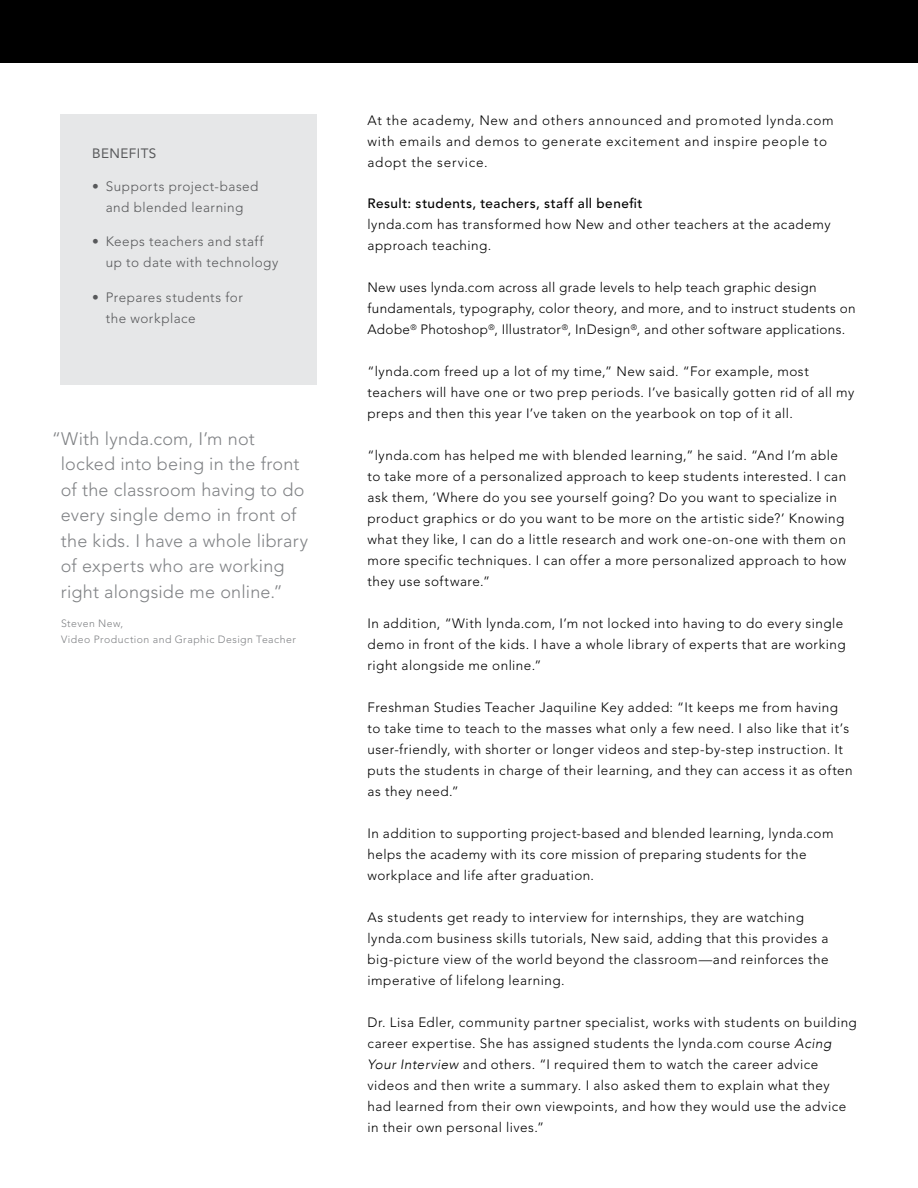
<style>
.page{position:relative;width:918px;height:1188px;background:#fff}
.page>*{position:absolute;margin:0;border:0;box-sizing:border-box;transform-origin:0 0}
.t1{font:300 18px/25.5px "Avenir LT Std";letter-spacing:.01em;color:#808285}
.t2{font:300 13.5px/21px "Avenir LT Std";letter-spacing:.035em;color:#000}
.t3{font:300 13.5px/21px "Avenir LT Std";letter-spacing:.055em;color:#000}
.t4{font:300 13.5px/21px "Avenir LT Std";letter-spacing:.035em;color:#58595b}
.t5{font:500 13.5px "Avenir LT Std";letter-spacing:.04em;color:#000}
.t6{font:13.5px "Avenir LT Std";letter-spacing:.035em;color:#58595b}
.t7{font:300 10.5px/15.8px "Avenir LT Std";letter-spacing:.045em;color:#808285}
.s1{font-family:"Avenir";font-style:italic}
</style>
<div class="page">
<div style="left:0;top:0;width:918px;height:63px;background:#000"></div>
<div style="left:61px;top:115px;width:256px;height:270px;background:#e6e7e8"></div>
<p class="t6" style="left:92px;top:145px;width:66px">BENEFITS</p>
<p class="t4" style="left:92px;top:176px;width:168px;text-align:center">• Supports project-based and blended learning</p>
<p class="t4" style="left:106px;top:231px;width:174px;text-indent:-14px">• Keeps teachers and staff up to date with technology</p>
<p class="t4" style="left:106px;top:287px;width:139px;text-indent:-14px">• Prepares students for the workplace</p>
<h1 class="t1" style="left:61px;top:426px;width:249px;text-indent:-9px">“With lynda.com, I’m not locked into being in the front of the classroom having to do every single demo in front of the kids. I have a whole library of experts who are working right alongside me online.”</h1>
<p class="t7" style="left:61px;top:615px;width:236px">Steven New,<br>Video Production and Graphic Design Teacher</p>
<p class="t3" style="left:368px;top:110px;width:468px">At the academy, New and others announced and promoted lynda.com with emails and demos to generate excitement and inspire people to adopt the service.</p>
<p class="t5" style="left:368px;top:196px;width:276px">Result: students, teachers, staff all benefit</p>
<p class="t2" style="left:368px;top:214px;width:465px">lynda.com has transformed how New and other teachers at the academy approach teaching.</p>
<p class="t2" style="left:368px;top:277px;width:490px">New uses lynda.com across all grade levels to help teach graphic design fundamentals, typography, color theory, and more, and to instruct students on<br>Adobe<sup>®</sup> Photoshop<sup>®</sup>, Illustrator<sup>®</sup>, InDesign<sup>®</sup>, and other software applications.</p>
<p class="t2" style="left:368px;top:361px;width:488px">“lynda.com freed up a lot of my time,” New said. “For example, most teachers will have one or two prep periods. I’ve basically gotten rid of all my preps and then this year I’ve taken on the yearbook on top of it all.</p>
<p class="t2" style="left:368px;top:445px;width:480px">“lynda.com has helped me with blended learning,” he said. “And I’m able to take more of a personalized approach to keep students interested. I can ask them, ‘Where do you see yourself going? Do you want to specialize in product graphics or do you want to be more on the artistic side?’ Knowing what they like, I can do a little research and work one-on-one with them on more specific techniques. I can offer a more personalized approach to how they use software.”</p>
<p class="t2" style="left:368px;top:613px;width:480px">In addition, “With lynda.com, I’m not locked into having to do every single demo in front of the kids. I have a whole library of experts that are working right alongside me online.”</p>
<p class="t2" style="left:368px;top:697px;width:487px">Freshman Studies Teacher Jaquiline Key added: “It keeps me from having to take time to teach to the masses what only a few need. I also like that it’s user-friendly, with shorter or longer videos and step-by-step instruction. It puts the students in charge of their learning, and they can access it as often as they need.”</p>
<p class="t2" style="left:368px;top:823px;width:467px">In addition to supporting project-based and blended learning, lynda.com helps the academy with its core mission of preparing students for the workplace and life after graduation.</p>
<p class="t2" style="left:368px;top:907px;width:463px">As students get ready to interview for internships, they are watching lynda.com business skills tutorials, New said, adding that this provides a big-picture view of the world beyond the classroom—and reinforces the imperative of lifelong learning.</p>
<p class="t2" style="left:368px;top:1012px;width:491px">Dr. Lisa Edler, community partner specialist, works with students on building career expertise. She has assigned students the lynda.com course <span class="s1">Acing Your Interview</span> and others. “I required them to watch the career advice videos and then write a summary. I also asked them to explain what they<br>had learned from their own viewpoints, and how they would use the advice in their own personal lives.”</p>
</div>
